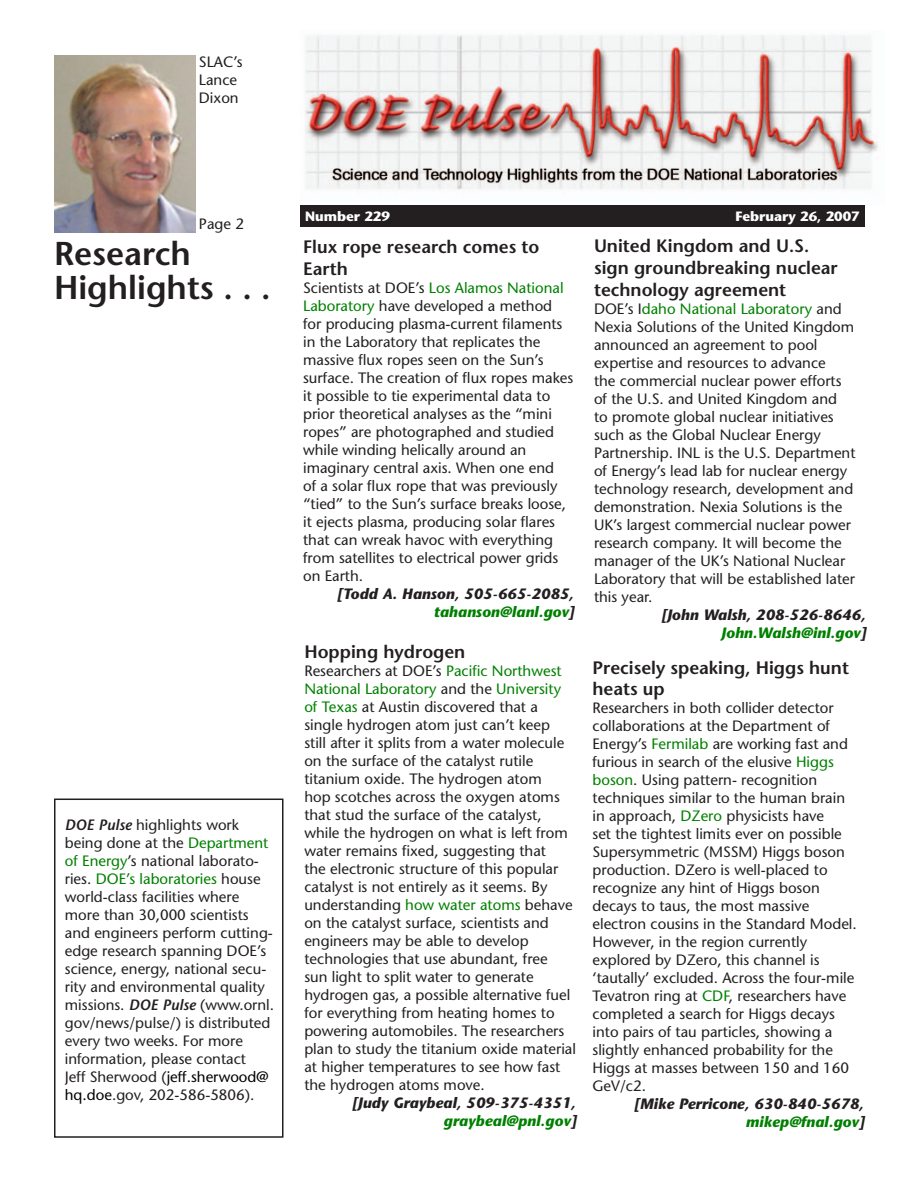
<style>
.page{position:relative;width:918px;height:1188px;background:#fff}
.page>*{position:absolute;margin:0;border:0;box-sizing:border-box;transform-origin:0 0}
.t1{font:600 33px/34.5px "Stone Sans";color:#231f20}
.t2{font:600 18px/21.6px "Stone Sans";color:#231f20}
.t3{font:15px/18px "Stone Sans";color:#231f20}
.t4{font:italic 700 15px/18px "Stone Sans";color:#231f20;text-align:right}
.t5{font:700 13.5px "Stone Sans";color:#fff}
.s1{font-weight:600;font-style:italic}
.s2{color:#008000}
.s3{color:#000}
</style>
<div class="page">
<div style="left:300px;top:205px;width:565px;height:22px;background:#231f20"></div>
<div style="left:54px;top:799px;width:230px;height:339px;border:2px solid #231f20"></div>
<img style="left:305px;top:35px;width:573px;height:155px">
<img style="left:54px;top:55px;width:141px;height:177px">
<p class="t3" style="left:199px;top:54px;width:45px">SLAC’s<br>Lance<br>Dixon</p>
<p class="t3" style="left:199px;top:216px;width:46px">Page 2</p>
<h1 class="t1" style="left:54px;top:239px;width:218px">Research<br>Highlights . . .</h1>
<p class="t3" style="left:65px;top:818px;width:211px"><span class="s1">DOE Pulse</span> highlights work being done at the <span class="s2">Department of Energy</span>’s national laborato&shy;ries. <span class="s2">DOE’s laboratories</span> house world-class facilities where more than 30,000 scientists and engineers perform cutting&shy;edge research spanning DOE’s science, energy, national secu&shy;rity and environmental quality missions. <span class="s1">DOE Pulse</span> (www.ornl. gov/news/pulse/) is distributed every two weeks. For more information, please contact<br>Jeff Sherwood (<span class="s3">jeff.sherwood@ hq.doe</span>.gov, 202-586-5806).</p>
<p class="t5" style="left:305px;top:211px;width:86px">Number 229</p>
<p class="t5" style="left:735px;top:211px;width:126px">February 26, 2007</p>
<p class="t2" style="left:303px;top:238px;width:238px">Flux rope research comes to<br>Earth</p>
<p class="t3" style="left:303px;top:280px;width:272px">Scientists at DOE’s <span class="s2">Los Alamos National Laboratory</span> have developed a method for producing plasma-current filaments in the Laboratory that replicates the massive flux ropes seen on the Sun’s surface. The creation of flux ropes makes it possible to tie experimental data to prior theoretical analyses as the “mini ropes” are photographed and studied while winding helically around an imaginary central axis. When one end<br>of a solar flux rope that was previously “tied” to the Sun’s surface breaks loose, it ejects plasma, producing solar flares that can wreak havoc with everything from satellites to electrical power grids on Earth.</p>
<p class="t4" style="left:338px;top:586px;width:238px">[Todd A. Hanson, 505-665-2085, <span class="s2">tahanson@lanl.gov</span>]</p>
<p class="t2" style="left:304px;top:643px;width:163px">Hopping hydrogen</p>
<p class="t3" style="left:304px;top:663px;width:273px">Researchers at DOE’s <span class="s2">Pacific Northwest National Laboratory</span> and the <span class="s2">University of Texas</span> at Austin discovered that a single hydrogen atom just can’t keep<br>still after it splits from a water molecule on the surface of the catalyst rutile titanium oxide. The hydrogen atom<br>hop scotches across the oxygen atoms that stud the surface of the catalyst, while the hydrogen on what is left from water remains fixed, suggesting that<br>the electronic structure of this popular catalyst is not entirely as it seems. By understanding <span class="s2">how water atoms</span> behave on the catalyst surface, scientists and engineers may be able to develop technologies that use abundant, free<br>sun light to split water to generate hydrogen gas, a possible alternative fuel for everything from heating homes to powering automobiles. The researchers plan to study the titanium oxide material at higher temperatures to see how fast the hydrogen atoms move.</p>
<p class="t4" style="left:353px;top:1095px;width:225px">[Judy Graybeal, 509-375-4351, <span class="s2">graybeal@pnl.gov</span>]</p>
<p class="t2" style="left:594px;top:237px;width:245px">United Kingdom and U.S. sign groundbreaking nuclear technology agreement</p>
<p class="t3" style="left:594px;top:301px;width:263px">DOE’s I<span class="s2">daho National Laboratory</span> and Nexia Solutions of the United Kingdom announced an agreement to pool expertise and resources to advance<br>the commercial nuclear power efforts of the U.S. and United Kingdom and<br>to promote global nuclear initiatives such as the Global Nuclear Energy Partnership. INL is the U.S. Department of Energy’s lead lab for nuclear energy technology research, development and demonstration. Nexia Solutions is the UK’s largest commercial nuclear power research company. It will become the manager of the UK’s National Nuclear Laboratory that will be established later this year.</p>
<p class="t4" style="left:662px;top:607px;width:205px">[John Walsh, 208-526-8646,<br><span class="s2">John.Walsh@inl.gov</span>]</p>
<p class="t2" style="left:592px;top:658px;width:258px">Precisely speaking, Higgs hunt heats up</p>
<p class="t3" style="left:592px;top:701px;width:266px">Researchers in both collider detector collaborations at the Department of Energy’s <span class="s2">Fermilab</span> are working fast and furious in search of the elusive <span class="s2">Higgs boson</span>. Using pattern- recognition techniques similar to the human brain in approach, <span class="s2">DZero</span> physicists have<br>set the tightest limits ever on possible Supersymmetric (MSSM) Higgs boson production. DZero is well-placed to recognize any hint of Higgs boson decays to taus, the most massive electron cousins in the Standard Model.<br>However, in the region currently explored by DZero, this channel is ‘tautally’ excluded. Across the four-mile Tevatron ring at <span class="s2">CDF</span>, researchers have completed a search for Higgs decays into pairs of tau particles, showing a slightly enhanced probability for the Higgs at masses between 150 and 160<br>GeV/c2.</p>
<p class="t4" style="left:635px;top:1097px;width:231px">[Mike Perricone, 630-840-5678, <span class="s2">mikep@fnal.gov</span>]</p>
</div>
